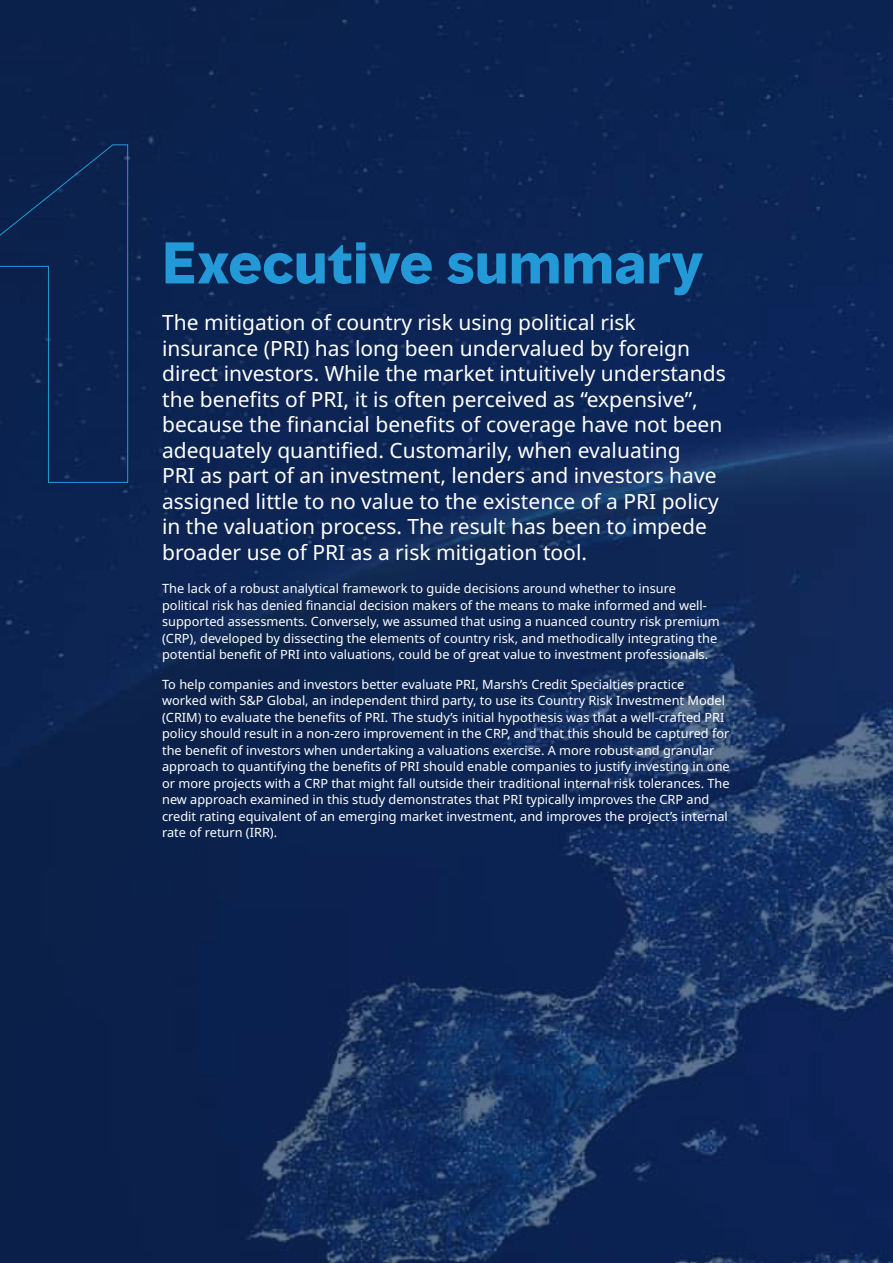
<style>
.page{position:relative;width:893px;height:1263px;background:#fff}
.page>*{position:absolute;margin:0;border:0;box-sizing:border-box;transform-origin:0 0}
.t1{font:700 54px "MMC Display";letter-spacing:.01em;color:#239ad7}
.t2{font:21px/25.5px "Noto Sans";color:#fff}
.t3{font:12.75px/16.5px "Noto Sans";color:#fff}
</style>
<div class="page">
<img style="left:0;top:0;width:893px;height:1263px">
<h1 class="t1" style="left:162px;top:228px;width:543px">Executive summary</h1>
<p class="t2" style="left:162px;top:310px;width:565px">The mitigation of country risk using political risk insurance (PRI) has long been undervalued by foreign direct investors. While the market intuitively understands the benefits of PRI, it is often perceived as “expensive”, because the financial benefits of coverage have not been adequately quantified. Customarily, when evaluating<br>PRI as part of an investment, lenders and investors have assigned little to no value to the existence of a PRI policy in the valuation process. The result has been to impede broader use of PRI as a risk mitigation tool.</p>
<p class="t3" style="left:162px;top:581px;width:559px">The lack of a robust analytical framework to guide decisions around whether to insure political risk has denied financial decision makers of the means to make informed and well&shy;supported assessments. Conversely, we assumed that using a nuanced country risk premium (CRP), developed by dissecting the elements of country risk, and methodically integrating the potential benefit of PRI into valuations, could be of great value to investment professionals.</p>
<p class="t3" style="left:162px;top:676px;width:569px">To help companies and investors better evaluate PRI, Marsh’s Credit Specialties practice worked with S&amp;P Global, an independent third party, to use its Country Risk Investment Model (CRIM) to evaluate the benefits of PRI. The study’s initial hypothesis was that a well-crafted PRI policy should result in a non-zero improvement in the CRP, and that this should be captured for the benefit of investors when undertaking a valuations exercise. A more robust and granular approach to quantifying the benefits of PRI should enable companies to justify investing in one or more projects with a CRP that might fall outside their traditional internal risk tolerances. The new approach examined in this study demonstrates that PRI typically improves the CRP and credit rating equivalent of an emerging market investment, and improves the project’s internal rate of return (IRR).</p>
</div>
